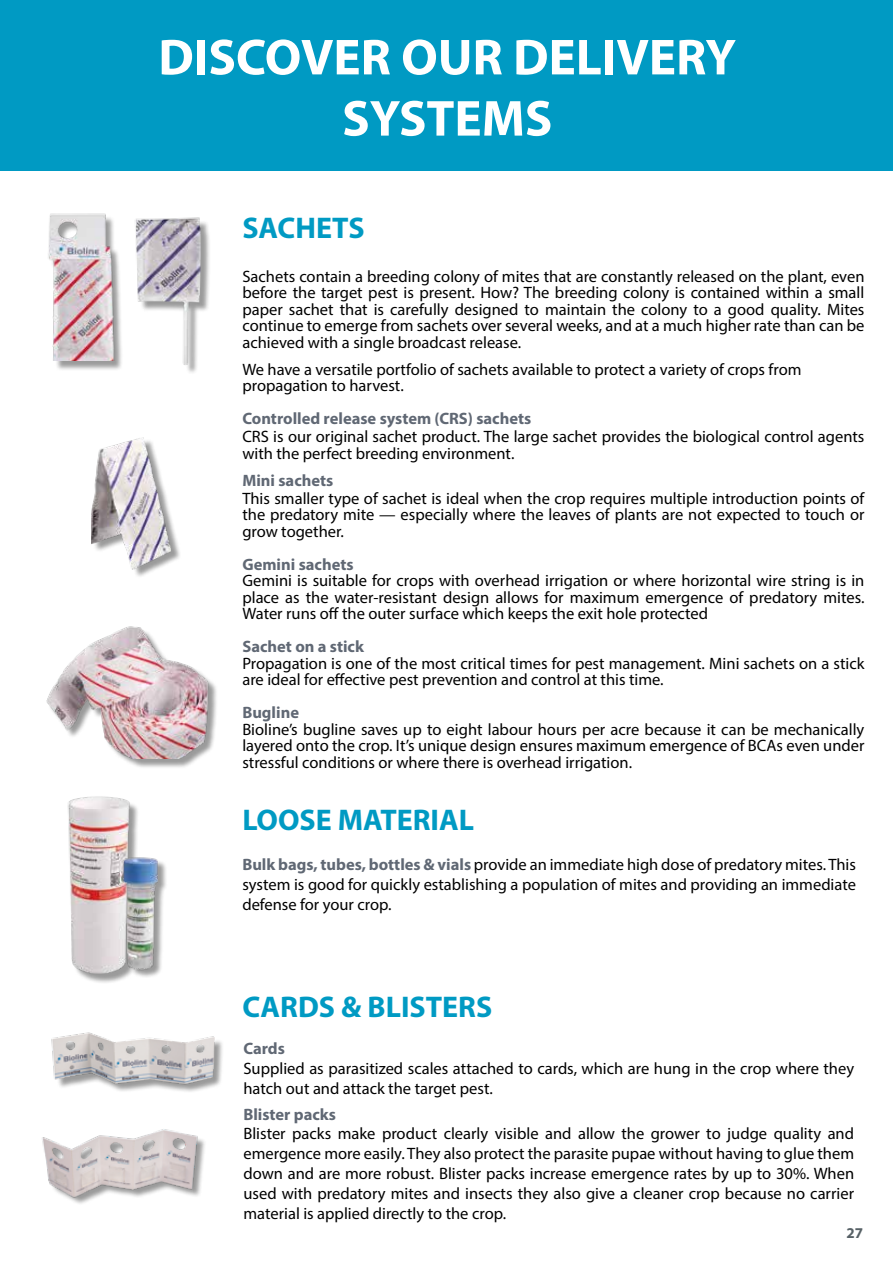
<style>
.page{position:relative;width:893px;height:1263px;background:#fff}
.page>*{position:absolute;margin:0;border:0;box-sizing:border-box;transform-origin:0 0}
.t1{font:700 51px/61.2px "Myriad Pro";color:#fff;text-align:center}
.t2{font:700 30px "Myriad Pro";color:#009ac3}
.t3{font:16.5px/16.5px "Myriad Pro";color:#000;text-align:justify}
.t4{font:700 16.5px "Myriad Pro";color:#606874}
.t5{font:700 15px "Myriad Pro";color:#576166}
.s1{font-weight:700;color:#606874}
</style>
<div class="page">
<div style="left:0;top:0;width:893px;height:170px;background:#009ac3"></div>
<div style="left:50px;top:216px;width:73px;height:155px;background:#000;opacity:.4"></div>
<img style="left:48px;top:213px;width:63px;height:147px">
<div style="left:138px;top:220px;width:73px;height:155px;background:#000;opacity:.4"></div>
<img style="left:111px;top:216px;width:100px;height:152px">
<div style="left:93px;top:439px;width:88px;height:140px;background:#000;opacity:.4"></div>
<img style="left:92px;top:437px;width:79px;height:142px">
<div style="left:49px;top:629px;width:169px;height:140px;background:#000;opacity:.4"></div>
<img style="left:46px;top:626px;width:172px;height:133px">
<div style="left:70px;top:798px;width:69px;height:186px;background:#000;opacity:.4"></div>
<img style="left:67px;top:796px;width:64px;height:188px">
<img style="left:91px;top:838px;width:75px;height:146px">
<div style="left:54px;top:1035px;width:170px;height:58px;background:#000;opacity:.4"></div>
<img style="left:51px;top:1032px;width:164px;height:61px">
<img style="left:42px;top:1129px;width:163px;height:74px">
<h1 class="t1" style="left:158px;top:25px;width:579px">DISCOVER OUR DELIVERY<br>SYSTEMS</h1>
<h2 class="t2" style="left:242px;top:208px;width:124px">SACHETS</h2>
<p class="t3" style="left:242px;top:268px;width:624px">Sachets contain a breeding colony of mites that are constantly released on the plant, even before the target pest is present. How? The breeding colony is contained within a small paper sachet that is carefully designed to maintain the colony to a good quality. Mites continue to emerge from sachets over several weeks, and at a much higher rate than can be achieved with a single broadcast release.</p>
<p class="t3" style="left:242px;top:361px;width:561px">We have a versatile portfolio of sachets available to protect a variety of crops from propagation to harvest.</p>
<p class="t4" style="left:242px;top:408px;width:290px">Controlled release system (CRS) sachets</p>
<p class="t3" style="left:242px;top:428px;width:624px">CRS is our original sachet product. The large sachet provides the biological control agents with the perfect breeding environment.</p>
<p class="t4" style="left:242px;top:469px;width:93px">Mini sachets</p>
<p class="t3" style="left:242px;top:490px;width:624px">This smaller type of sachet is ideal when the crop requires multiple introduction points of the predatory mite — especially where the leaves of plants are not expected to touch or grow together.</p>
<p class="t4" style="left:242px;top:553px;width:113px">Gemini sachets</p>
<p class="t3" style="left:242px;top:572px;width:624px">Gemini is suitable for crops with overhead irrigation or where horizontal wire string is in place as the water-resistant design allows for maximum emergence of predatory mites.<br>Water runs off the outer surface which keeps the exit hole protected</p>
<p class="t4" style="left:242px;top:636px;width:123px">Sachet on a stick</p>
<p class="t3" style="left:242px;top:655px;width:624px">Propagation is one of the most critical times for pest management. Mini sachets on a stick are ideal for effective pest prevention and control at this time.</p>
<p class="t4" style="left:242px;top:702px;width:58px">Bugline</p>
<p class="t3" style="left:242px;top:721px;width:624px">Bioline’s bugline saves up to eight labour hours per acre because it can be mechanically layered onto the crop. It’s unique design ensures maximum emergence of BCAs even under stressful conditions or where there is overhead irrigation.</p>
<h2 class="t2" style="left:242px;top:800px;width:233px">LOOSE MATERIAL</h2>
<p class="t3" style="left:242px;top:855px;width:615px;line-height:19.8px"><span class="s1">Bulk bags, tubes, bottles &amp; vials</span> provide an immediate high dose of predatory mites. This system is good for quickly establishing a population of mites and providing an immediate defense for your crop.</p>
<h2 class="t2" style="left:242px;top:987px;width:251px">CARDS &amp; BLISTERS</h2>
<p class="t4" style="left:243px;top:1038px;width:43px">Cards</p>
<p class="t3" style="left:243px;top:1058px;width:612px;line-height:19.8px">Supplied as parasitized scales attached to cards, which are hung in the crop where they hatch out and attack the target pest.</p>
<p class="t4" style="left:243px;top:1103px;width:94px">Blister packs</p>
<p class="t3" style="left:243px;top:1124px;width:612px;line-height:19.8px">Blister packs make product clearly visible and allow the grower to judge quality and emergence more easily. They also protect the parasite pupae without having to glue them down and are more robust. Blister packs increase emergence rates by up to 30%. When used with predatory mites and insects they also give a cleaner crop because no carrier material is applied directly to the crop.</p>
<p class="t5" style="left:846px;top:1223px;width:18px">27</p>
</div>
